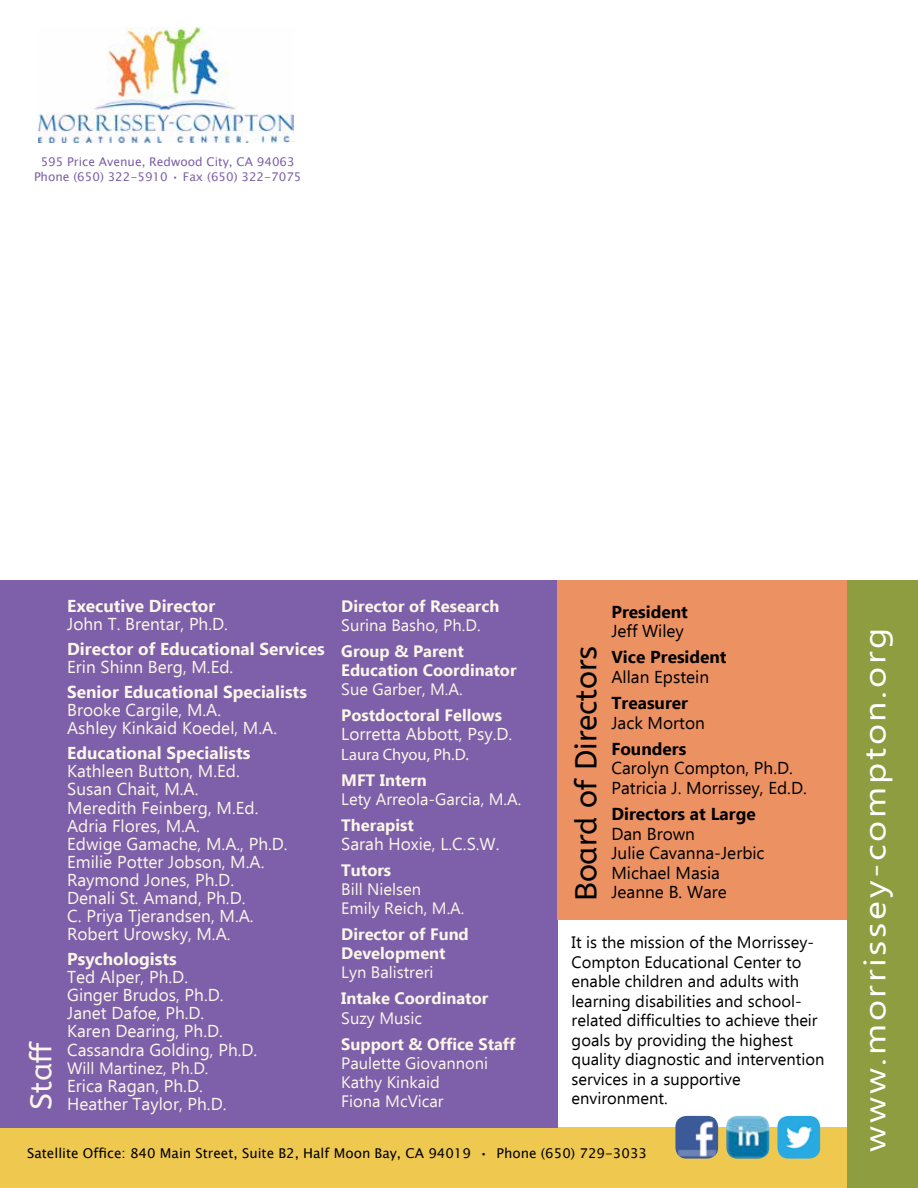
<style>
.page{position:relative;width:918px;height:1188px;background:#fff}
.page>*{position:absolute;margin:0;border:0;box-sizing:border-box;transform-origin:0 0}
.t1{font:30px "Ebrima";letter-spacing:.075em;color:#fff;scale:1.2 1}
.t2{font:30px "A Bee Zee";color:#000}
.t3{font:30px "A Bee Zee";color:#fcf6e9}
.t4{font:17.25px/18.1px "Ebrima";color:#fcf6e9}
.t5{font:17.25px/19.5px "Ebrima";color:#000}
.t6{font:700 17.25px "Ebrima";color:#fcf6e9}
.t7{font:700 17.25px "Ebrima";color:#000}
.t8{font:16.5px/19.5px "Ebrima";color:#000}
.t9{font:16.5px/19.2px "Ebrima";color:#fcf6e9}
.t10{font:700 16.5px/19.2px "Ebrima";color:#fcf6e9}
.t11{font:16.5px "Myriad Pro";letter-spacing:-.01em;color:#fcf6e9}
.t12{font:13.5px "Lucida Sans Unicode";color:#000}
.t13{font:12px/15px "Lucida Sans Unicode";color:#7d60a9;text-align:center}
</style>
<div class="page">
<div style="left:0;top:1128px;width:848px;height:60px;background:#eec84f"></div>
<div style="left:847px;top:580px;width:71px;height:608px;background:#8d9d3f"></div>
<div style="left:0;top:580px;width:557px;height:548px;background:#7d60a9"></div>
<div style="left:557px;top:580px;width:290px;height:340px;background:#ec9162"></div>
<img style="left:38px;top:27px;width:255px;height:116px">
<img style="left:726px;top:1116px;width:43px;height:43px">
<img style="left:675px;top:1116px;width:43px;height:43px">
<img style="left:777px;top:1116px;width:43px;height:43px">
<p class="t13" style="left:34px;top:155px;width:269px">595 Price Avenue, Redwood City, CA 94063<br>Phone (650) 322-5910 • Fax (650) 322-7075</p>
<h1 class="t3" style="left:24px;top:1110px;width:71px;rotate:-90deg">Staff</h1>
<p class="t6" style="left:67px;top:593px;width:150px">Executive Director</p>
<p class="t4" style="left:67px;top:615px;width:162px">John T. Brentar, Ph.D.</p>
<p class="t6" style="left:67px;top:636px;width:259px">Director of Educational Services</p>
<p class="t4" style="left:67px;top:658px;width:168px">Erin Shinn Berg, M.Ed.</p>
<p class="t6" style="left:67px;top:679px;width:241px">Senior Educational Specialists</p>
<p class="t4" style="left:67px;top:701px;width:211px">Brooke Cargile, M.A.<br>Ashley Kinkaid Koedel, M.A.</p>
<p class="t6" style="left:67px;top:740px;width:185px">Educational Specialists</p>
<p class="t4" style="left:67px;top:762px;width:222px">Kathleen Button, M.Ed.<br>Susan Chait, M.A.<br>Meredith Feinberg, M.Ed.<br>Adria Flores, M.A.<br>Edwige Gamache, M.A., Ph.D.<br>Emilie Potter Jobson, M.A.<br>Raymond Jones, Ph.D.<br>Denali St. Amand, Ph.D.<br>C. Priya Tjerandsen, M.A.<br>Robert Urowsky, M.A.</p>
<p class="t6" style="left:67px;top:946px;width:111px">Psychologists</p>
<p class="t4" style="left:67px;top:968px;width:192px">Ted Alper, Ph.D.<br>Ginger Brudos, Ph.D.<br>Janet Dafoe, Ph.D.<br>Karen Dearing, Ph.D.<br>Cassandra Golding, Ph.D.</p>
<p class="t9" style="left:67px;top:1058px;width:143px">Will Martinez, Ph.D.</p>
<p class="t4" style="left:67px;top:1076px;width:137px">Erica Ragan, Ph.D.</p>
<p class="t4" style="left:67px;top:1094px;width:161px">Heather Taylor, Ph.D.</p>
<p class="t10" style="left:341px;top:596px;width:160px">Director of Research</p>
<p class="t9" style="left:341px;top:615px;width:141px">Surina Basho, Ph.D.</p>
<p class="t10" style="left:341px;top:641px;width:177px">Group &amp; Parent<br>Education Coordinator</p>
<p class="t9" style="left:341px;top:680px;width:123px">Sue Garber, M.A.</p>
<p class="t10" style="left:341px;top:705px;width:162px">Postdoctoral Fellows</p>
<p class="t4" style="left:341px;top:725px;width:173px">Lorretta Abbott, Psy.D.</p>
<p class="t11" style="left:341px;top:744px;width:129px">Laura Chyou, Ph.D.</p>
<p class="t10" style="left:341px;top:769px;width:87px">MFT Intern</p>
<p class="t9" style="left:341px;top:789px;width:182px">Lety Arreola-Garcia, M.A.</p>
<p class="t10" style="left:341px;top:815px;width:74px">Therapist</p>
<p class="t4" style="left:341px;top:834px;width:160px">Sarah Hoxie, L.C.S.W.</p>
<p class="t10" style="left:341px;top:860px;width:51px">Tutors</p>
<p class="t9" style="left:341px;top:879px;width:125px">Bill Nielsen<br>Emily Reich, M.A.</p>
<p class="t10" style="left:341px;top:924px;width:129px">Director of Fund<br>Development</p>
<p class="t9" style="left:341px;top:963px;width:94px">Lyn Balistreri</p>
<p class="t10" style="left:341px;top:988px;width:149px">Intake Coordinator</p>
<p class="t9" style="left:341px;top:1008px;width:82px">Suzy Music</p>
<p class="t10" style="left:341px;top:1033px;width:176px">Support &amp; Office Staff</p>
<p class="t9" style="left:341px;top:1053px;width:148px">Paulette Giovannoni<br>Kathy Kinkaid<br>Fiona McVicar</p>
<h1 class="t2" style="left:569px;top:901px;width:257px;rotate:-90deg">Board of Directors</h1>
<p class="t7" style="left:611px;top:599px;width:78px">President</p>
<p class="t5" style="left:611px;top:621px;width:74px">Jeff Wiley</p>
<p class="t7" style="left:611px;top:644px;width:117px">Vice President</p>
<p class="t5" style="left:611px;top:667px;width:99px">Allan Epstein</p>
<p class="t7" style="left:611px;top:690px;width:78px">Treasurer</p>
<p class="t5" style="left:611px;top:712px;width:95px">Jack Morton</p>
<p class="t7" style="left:611px;top:736px;width:76px">Founders</p>
<p class="t5" style="left:611px;top:758px;width:197px">Carolyn Compton, Ph.D.<br>Patricia J. Morrissey, Ed.D.</p>
<p class="t7" style="left:611px;top:801px;width:146px">Directors at Large</p>
<p class="t5" style="left:611px;top:823px;width:155px">Dan Brown<br>Julie Cavanna-Jerbic<br>Michael Masia<br>Jeanne B. Ware</p>
<p class="t8" style="left:572px;top:932px;width:254px">It is the mission of the Morrissey-<br>Compton Educational Center to enable children and adults with learning disabilities and school&shy;related difficulties to achieve their goals by providing the highest quality diagnostic and intervention services in a supportive environment.</p>
<p class="t12" style="left:27px;top:1143px;width:621px">Satellite Office: 840 Main Street, Suite B2, Half Moon Bay, CA 94019 • Phone (650) 729-3033</p>
<h1 class="t1" style="left:854px;top:1152px;width:438px;rotate:-90deg">www.morrissey-compton.org</h1>
</div>
